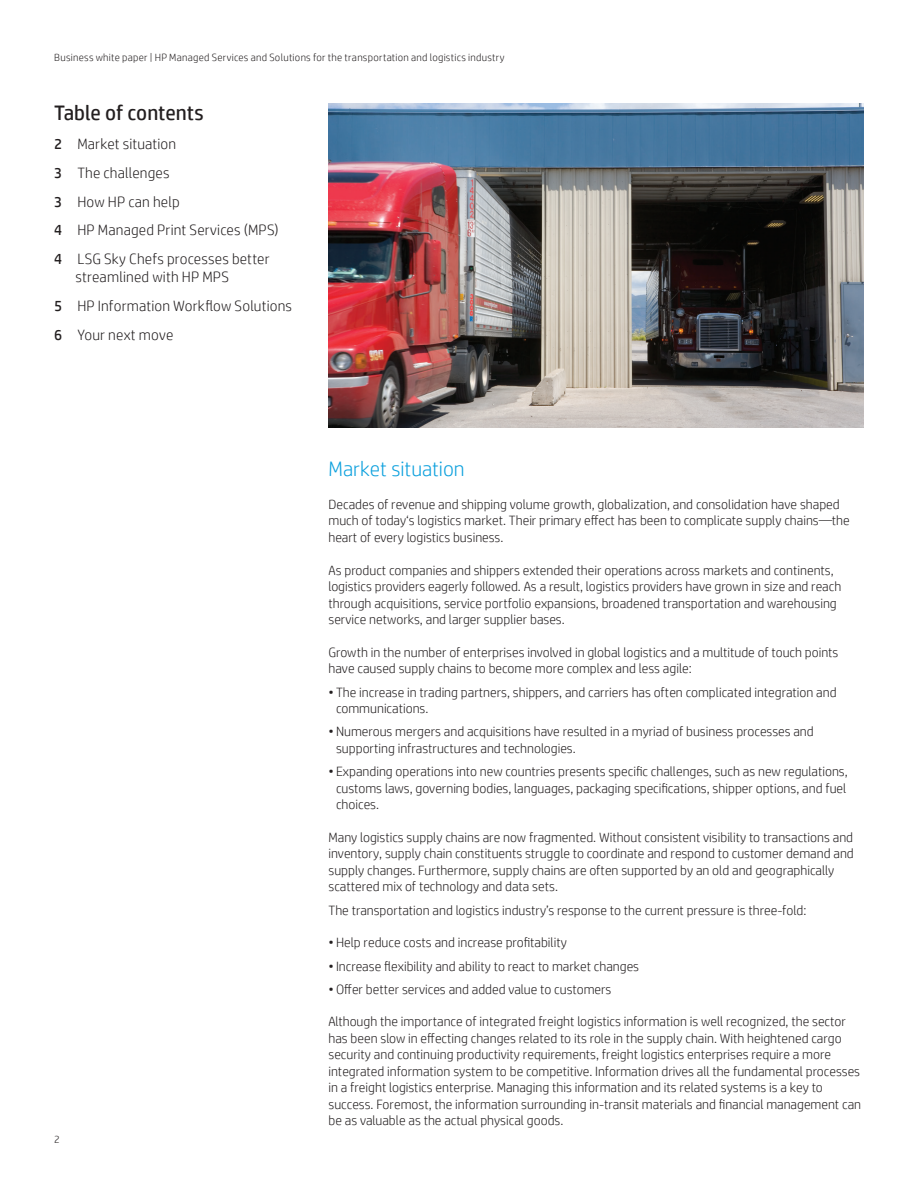
<style>
.page{position:relative;width:918px;height:1188px;background:#fff}
.page>*{position:absolute;margin:0;border:0;box-sizing:border-box;transform-origin:0 0}
.TOC_14_17{font:21px "HP Simplified";letter-spacing:-.005em;color:#231f20}
.Subhead_14_16_blue{font:300 21px "HP Simplified";color:#0ca0dd}
.TOC_BW_10_12{font:300 15px/18px "HP Simplified";letter-spacing:.01em;color:#231f20}
.Body{font:300 13.5px/16.5px "HP Simplified";color:#231f20}
.Body_before_bullet{font:300 13.5px/16.5px "HP Simplified";color:#231f20}
.Page_number_left{font:300 10.5px "HP Simplified";letter-spacing:.025em;color:#231f20}
.s1{font-weight:400}
</style>
<div class="page">
<img style="left:329px;top:103px;width:535px;height:324px">
<p class="Page_number_left" style="left:54px;top:52px;width:452px">Business white paper | HP Managed Services and Solutions for the transportation and logistics industry</p>
<p class="TOC_14_17" style="left:54px;top:101px;width:151px">Table of contents</p>
<p class="TOC_BW_10_12" style="left:54px;top:135px;width:123px"><span class="s1">2</span> Market situation</p>
<p class="TOC_BW_10_12" style="left:54px;top:163px;width:117px"><span class="s1">3</span> The challenges</p>
<p class="TOC_BW_10_12" style="left:54px;top:192px;width:127px"><span class="s1">3</span> How HP can help</p>
<p class="TOC_BW_10_12" style="left:54px;top:221px;width:226px"><span class="s1">4</span> HP Managed Print Services (MPS)</p>
<p class="TOC_BW_10_12" style="left:76px;top:250px;width:196px;text-indent:-21px"><span class="s1">4</span> LSG Sky Chefs processes better streamlined with HP MPS</p>
<p class="TOC_BW_10_12" style="left:54px;top:297px;width:239px"><span class="s1">5</span> HP Information Workflow Solutions</p>
<p class="TOC_BW_10_12" style="left:54px;top:325px;width:121px"><span class="s1">6</span> Your next move</p>
<p class="Page_number_left" style="left:54px;top:1133px;width:7px">2</p>
<p class="Subhead_14_16_blue" style="left:328px;top:457px;width:138px">Market situation</p>
<p class="Body" style="left:328px;top:496px;width:523px">Decades of revenue and shipping volume growth, globalization, and consolidation have shaped much of today‘s logistics market. Their primary effect has been to complicate supply chains—the heart of every logistics business.</p>
<p class="Body" style="left:328px;top:562px;width:514px">As product companies and shippers extended their operations across markets and continents, logistics providers eagerly followed. As a result, logistics providers have grown in size and reach through acquisitions, service portfolio expansions, broadened transportation and warehousing service networks, and larger supplier bases.</p>
<p class="Body_before_bullet" style="left:328px;top:644px;width:512px">Growth in the number of enterprises involved in global logistics and a multitude of touch points have caused supply chains to become more complex and less agile:</p>
<p class="Body" style="left:336px;top:684px;width:502px;text-indent:-8px">• The increase in trading partners, shippers, and carriers has often complicated integration and communications.</p>
<p class="Body" style="left:336px;top:723px;width:479px;text-indent:-8px">• Numerous mergers and acquisitions have resulted in a myriad of business processes and supporting infrastructures and technologies.</p>
<p class="Body" style="left:336px;top:763px;width:513px;text-align:justify;text-indent:-8px">• Expanding operations into new countries presents specific challenges, such as new regulations, customs laws, governing bodies, languages, packaging specifications, shipper options, and fuel choices.</p>
<p class="Body_before_bullet" style="left:328px;top:829px;width:527px">Many logistics supply chains are now fragmented. Without consistent visibility to transactions and inventory, supply chain constituents struggle to coordinate and respond to customer demand and supply changes. Furthermore, supply chains are often supported by an old and geographically scattered mix of technology and data sets.</p>
<p class="Body" style="left:328px;top:901px;width:479px">The transportation and logistics industry’s response to the current pressure is three-fold:</p>
<p class="Body" style="left:328px;top:934px;width:240px">• Help reduce costs and increase profitability</p>
<p class="Body" style="left:328px;top:957px;width:312px">• Increase flexibility and ability to react to market changes</p>
<p class="Body" style="left:328px;top:981px;width:284px">• Offer better services and added value to customers</p>
<p class="Body" style="left:328px;top:1013px;width:534px">Although the importance of integrated freight logistics information is well recognized, the sector has been slow in effecting changes related to its role in the supply chain. With heightened cargo security and continuing productivity requirements, freight logistics enterprises require a more integrated information system to be competitive. Information drives all the fundamental processes in a freight logistics enterprise. Managing this information and its related systems is a key to success. Foremost, the information surrounding in-transit materials and financial management can be as valuable as the actual physical goods.</p>
</div>
